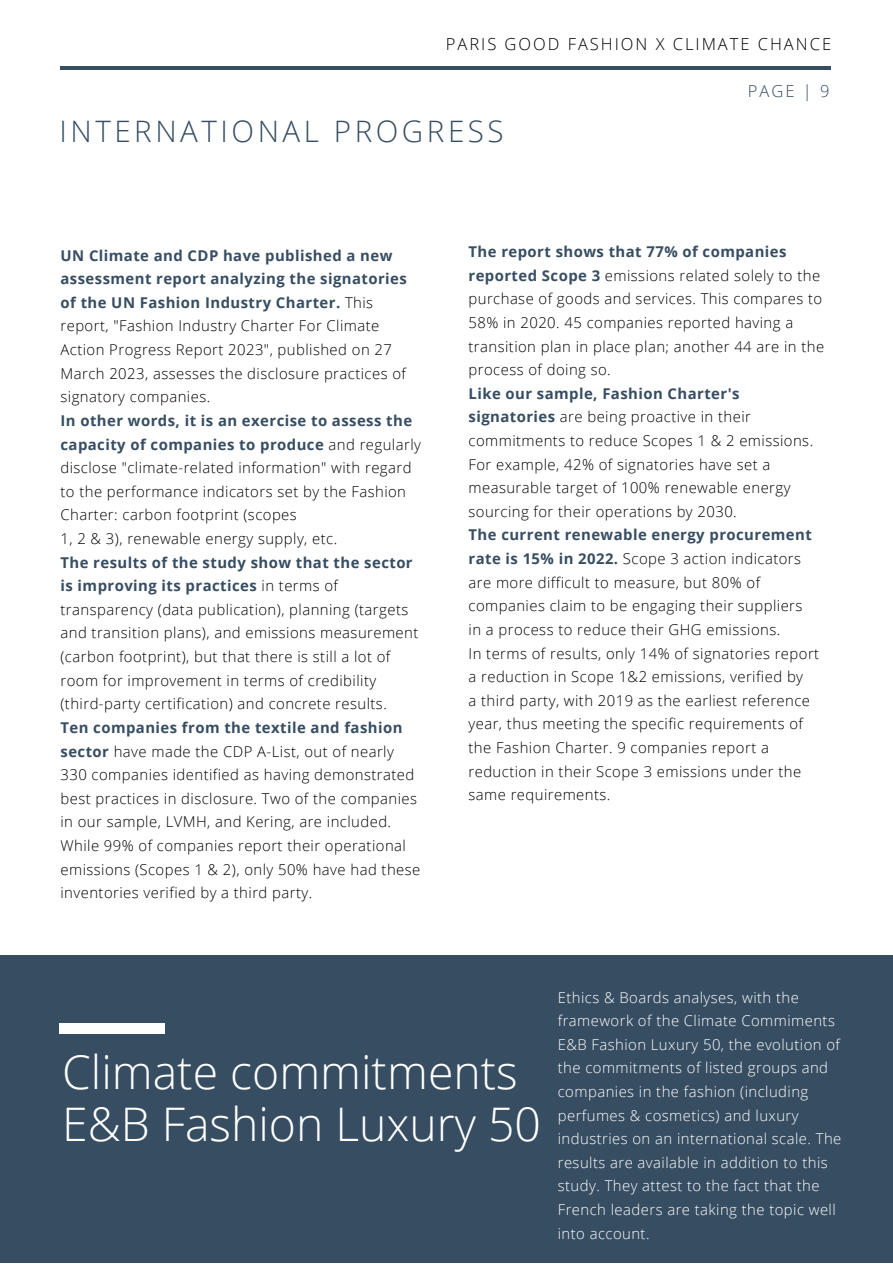
<style>
.page{position:relative;width:893px;height:1264px;background:#fff}
.page>*{position:absolute;margin:0;border:0;box-sizing:border-box;transform-origin:0 0}
.t1{font:300 46.35px/51.8px "Open Sans";color:#fff}
.t2{font:300 29.55px "Open Sans";letter-spacing:.12em;color:#364d62}
.t3{font:300 16.5px "Open Sans";letter-spacing:.12em;color:#000}
.t4{font:300 16.5px "Open Sans";color:#364d62}
.t5{font:300 14.85px/23.5px "Open Sans";letter-spacing:.03em;color:#000}
.t6{font:300 14.85px/23.5px "Open Sans";letter-spacing:.03em;color:#fff}
.s1{font-weight:700;color:#364d62}
</style>
<div class="page">
<hr style="left:60px;top:66px;width:770px;height:4px;background:#364d62">
<div style="left:0;top:954px;width:892px;height:308px;background:#364d62"></div>
<div style="left:60px;top:1023px;width:105px;height:10px;background:#fff"></div>
<p class="t3" style="left:446px;top:32px;width:386px">PARIS GOOD FASHION X CLIMATE CHANCE</p>
<h2 class="t2" style="left:60px;top:110px;width:445px">INTERNATIONAL PROGRESS</h2>
<p class="t4" style="left:747px;top:79px;width:83px">PAGE | 9</p>
<p class="t5" style="left:60px;top:243px;width:348px"><span class="s1">UN Climate and CDP have published a new assessment report analyzing the signatories of the UN Fashion Industry Charter.</span> This report, "Fashion Industry Charter For Climate Action Progress Report 2023", published on 27<br>March 2023, assesses the disclosure practices of signatory companies.</p>
<p class="t5" style="left:60px;top:408px;width:362px"><span class="s1">In other words, it is an exercise to assess the capacity of companies to produce</span> and regularly disclose "climate-related information" with regard to the performance indicators set by the Fashion Charter: carbon footprint (scopes<br>1, 2 &amp; 3), renewable energy supply, etc.</p>
<p class="t5" style="left:60px;top:550px;width:359px"><span class="s1">The results of the study show that the sector is improving its practices</span> in terms of transparency (data publication), planning (targets and transition plans), and emissions measurement (carbon footprint), but that there is still a lot of room for improvement in terms of credibility (third-party certification) and concrete results.</p>
<p class="t5" style="left:60px;top:715px;width:361px"><span class="s1">Ten companies from the textile and fashion sector</span> have made the CDP A-List, out of nearly 330 companies identified as having demonstrated best practices in disclosure. Two of the companies in our sample, LVMH, and Kering, are included.<br>While 99% of companies report their operational emissions (Scopes 1 &amp; 2), only 50% have had these inventories verified by a third party.</p>
<p class="t5" style="left:468px;top:239px;width:357px"><span class="s1">The report shows that 77% of companies reported Scope 3</span> emissions related solely to the purchase of goods and services. This compares to 58% in 2020. 45 companies reported having a transition plan in place plan; another 44 are in the process of doing so.</p>
<p class="t5" style="left:468px;top:381px;width:346px"><span class="s1">Like our sample, Fashion Charter's signatories</span> are being proactive in their commitments to reduce Scopes 1 &amp; 2 emissions.<br>For example, 42% of signatories have set a measurable target of 100% renewable energy sourcing for their operations by 2030.</p>
<p class="t5" style="left:468px;top:523px;width:352px"><span class="s1">The current renewable energy procurement rate is 15% in 2022.</span> Scope 3 action indicators are more difficult to measure, but 80% of companies claim to be engaging their suppliers<br>in a process to reduce their GHG emissions.<br>In terms of results, only 14% of signatories report a reduction in Scope 1&amp;2 emissions, verified by<br>a third party, with 2019 as the earliest reference year, thus meeting the specific requirements of the Fashion Charter. 9 companies report a reduction in their Scope 3 emissions under the same requirements.</p>
<h1 class="t1" style="left:62px;top:1045px;width:480px">Climate commitments<br>E&amp;B Fashion Luxury 50</h1>
<p class="t6" style="left:557px;top:984px;width:285px">Ethics &amp; Boards analyses, with the framework of the Climate Commiments E&amp;B Fashion Luxury 50, the evolution of the commitments of listed groups and companies in the fashion (including perfumes &amp; cosmetics) and luxury industries on an international scale. The results are available in addition to this study. They attest to the fact that the French leaders are taking the topic well into account.</p>
</div>
